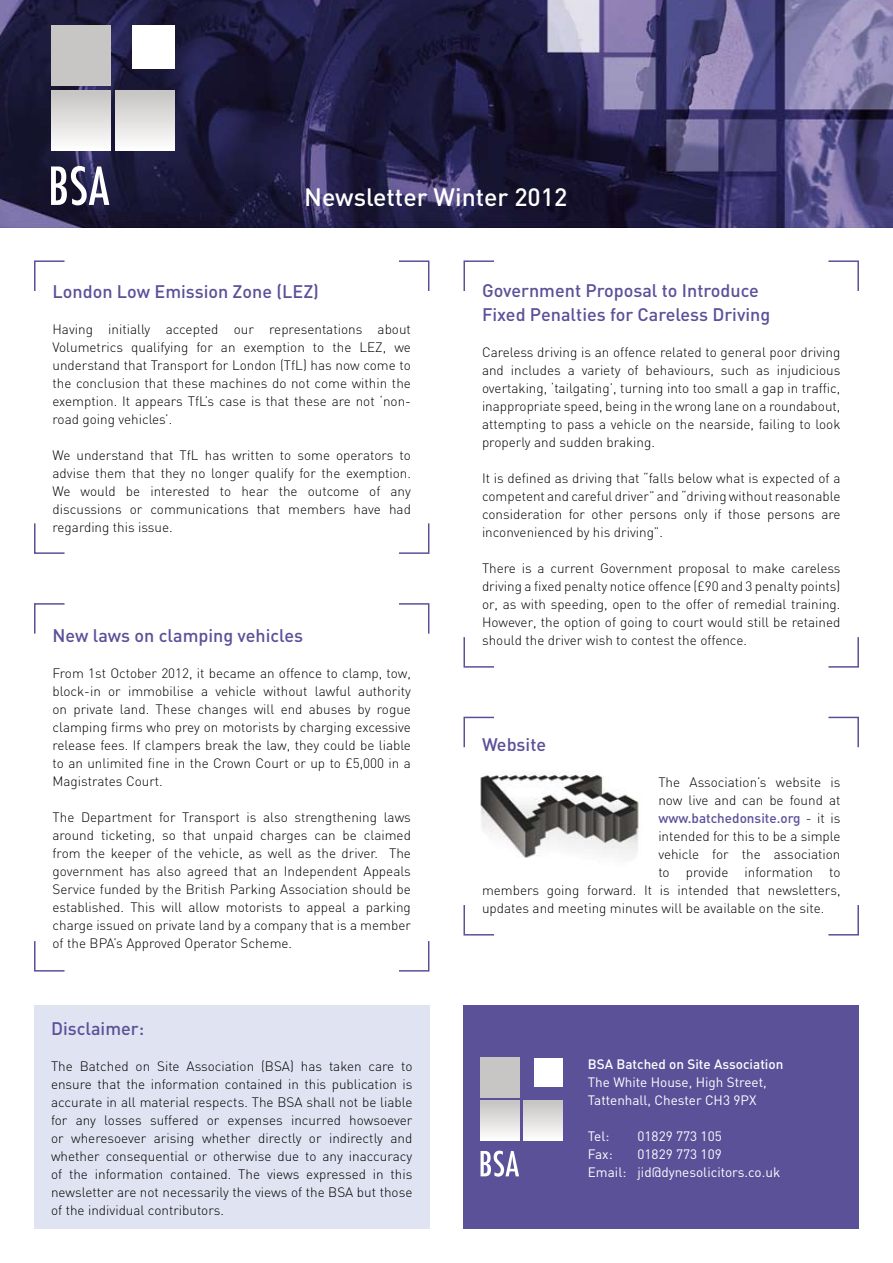
<style>
.page{position:relative;width:893px;height:1263px;background:#fff}
.page>*{position:absolute;margin:0;border:0;box-sizing:border-box;transform-origin:0 0}
.t1{font:500 24.75px "DIN";color:#fff}
.t2{font:500 18px/24px "DIN";color:#5a5199}
.t3{font:300 13.5px/18px "DIN";color:#000;text-align:justify}
.t4{font:13.5px/18px "DIN";color:#fff}
.t5{font:500 13.5px "DIN";color:#fff}
.t6{font:500 13.5px "DIN";color:#5a5199}
.s1{font-weight:300;color:#000}
</style>
<div class="page">
<img style="left:0;top:0;width:893px;height:227px">
<div style="left:34px;top:1006px;width:395px;height:223px;background:#e0e3f1"></div>
<div style="left:463px;top:1006px;width:396px;height:223px;background:#5a5199"></div>
<svg style="left:51px;top:166px;width:58px;height:39px"></svg>
<div style="left:132px;top:26px;width:43px;height:43px;background:#fff"></div>
<div style="left:51px;top:26px;width:59px;height:59px;background:#c8c6c4"></div>
<div style="left:51px;top:91px;width:59px;height:59px;background:linear-gradient(to bottom,#c6c4c2,#fefdfd)"></div>
<div style="left:116px;top:91px;width:59px;height:59px;background:linear-gradient(to bottom,#c6c4c2,#fefdfd)"></div>
<svg style="left:480px;top:1150px;width:39px;height:27px"></svg>
<div style="left:534px;top:1058px;width:28px;height:28px;background:#fff"></div>
<div style="left:480px;top:1058px;width:40px;height:39px;background:#c8c6c4"></div>
<div style="left:480px;top:1101px;width:40px;height:39px;background:linear-gradient(to bottom,#c6c4c2,#fefdfd)"></div>
<div style="left:523px;top:1101px;width:39px;height:39px;background:linear-gradient(to bottom,#c6c4c2,#fefdfd)"></div>
<svg style="left:463px;top:716px;width:396px;height:220px"></svg>
<img style="left:474px;top:764px;width:167px;height:111px">
<svg style="left:34px;top:260px;width:396px;height:294px"></svg>
<h1 class="t1" style="left:304px;top:181px;width:265px">Newsletter Winter 2012</h1>
<h2 class="t2" style="left:53px;top:278px;width:268px">London Low Emission Zone (LEZ)</h2>
<p class="t3" style="left:53px;top:320px;width:360px">Having initially accepted our representations about Volumetrics qualifying for an exemption to the LEZ, we understand that Transport for London (TfL) has now come to the conclusion that these machines do not come within the exemption. It appears TfL’s case is that these are not ‘non&shy;road going vehicles’.</p>
<p class="t3" style="left:53px;top:446px;width:360px">We understand that TfL has written to some operators to advise them that they no longer qualify for the exemption.<br>We would be interested to hear the outcome of any discussions or communications that members have had regarding this issue.</p>
<h2 class="t2" style="left:482px;top:278px;width:290px">Government Proposal to Introduce<br>Fixed Penalties for Careless Driving</h2>
<p class="t3" style="left:482px;top:343px;width:360px">Careless driving is an offence related to general poor driving and includes a variety of behaviours, such as injudicious overtaking, ‘tailgating’, turning into too small a gap in traffic, inappropriate speed, being in the wrong lane on a roundabout, attempting to pass a vehicle on the nearside, failing to look properly and sudden braking.</p>
<p class="t3" style="left:482px;top:469px;width:360px">It is defined as driving that “falls below what is expected of a competent and careful driver” and “driving without reasonable consideration for other persons only if those persons are inconvenienced by his driving”.</p>
<p class="t3" style="left:482px;top:559px;width:360px">There is a current Government proposal to make careless driving a fixed penalty notice offence (£90 and 3 penalty points) or, as with speeding, open to the offer of remedial training.<br>However, the option of going to court would still be retained</p>
<h2 class="t2" style="left:53px;top:623px;width:252px">New laws on clamping vehicles</h2>
<p class="t3" style="left:482px;top:631px;width:267px">should the driver wish to contest the offence.</p>
<p class="t3" style="left:53px;top:664px;width:360px">From 1st October 2012, it became an offence to clamp, tow, block-in or immobilise a vehicle without lawful authority on private land. These changes will end abuses by rogue clamping firms who prey on motorists by charging excessive release fees. If clampers break the law, they could be liable to an unlimited fine in the Crown Court or up to £5,000 in a Magistrates Court.</p>
<p class="t3" style="left:53px;top:808px;width:360px">The Department for Transport is also strengthening laws around ticketing, so that unpaid charges can be claimed from the keeper of the vehicle, as well as the driver. The government has also agreed that an Independent Appeals Service funded by the British Parking Association should be established. This will allow motorists to appeal a parking charge issued on private land by a company that is a member of the BPA’s Approved Operator Scheme.</p>
<h2 class="t2" style="left:482px;top:732px;width:66px">Website</h2>
<p class="t3" style="left:658px;top:773px;width:184px">The Association’s website is</p>
<p class="t3" style="left:658px;top:791px;width:184px">now live and can be found at</p>
<p class="t6" style="left:658px;top:809px;width:184px">www.batchedonsite.org <span class="s1">- it is</span></p>
<p class="t3" style="left:658px;top:827px;width:184px">intended for this to be a simple</p>
<p class="t3" style="left:658px;top:845px;width:184px">vehicle for the association</p>
<p class="t3" style="left:658px;top:863px;width:184px">to provide information to</p>
<p class="t3" style="left:482px;top:881px;width:360px">members going forward. It is intended that newsletters,</p>
<p class="t3" style="left:482px;top:899px;width:344px">updates and meeting minutes will be available on the site.</p>
<h2 class="t2" style="left:51px;top:1016px;width:95px">Disclaimer:</h2>
<p class="t3" style="left:51px;top:1057px;width:363px">The Batched on Site Association (BSA) has taken care to ensure that the information contained in this publication is accurate in all material respects. The BSA shall not be liable for any losses suffered or expenses incurred howsoever or wheresoever arising whether directly or indirectly and whether consequential or otherwise due to any inaccuracy of the information contained. The views expressed in this newsletter are not necessarily the views of the BSA but those of the individual contributors.</p>
<p class="t5" style="left:588px;top:1055px;width:197px">BSA Batched on Site Association</p>
<p class="t4" style="left:588px;top:1073px;width:180px">The White House, High Street,<br>Tattenhall, Chester CH3 9PX</p>
<p class="t4" style="left:588px;top:1127px;width:23px">Tel:</p>
<p class="t4" style="left:637px;top:1127px;width:86px">01829 773 105</p>
<p class="t4" style="left:588px;top:1145px;width:26px">Fax:</p>
<p class="t4" style="left:588px;top:1145px;width:194px;text-indent:50px">01829 773 109<br>Email: jid@dynesolicitors.co.uk</p>
</div>
